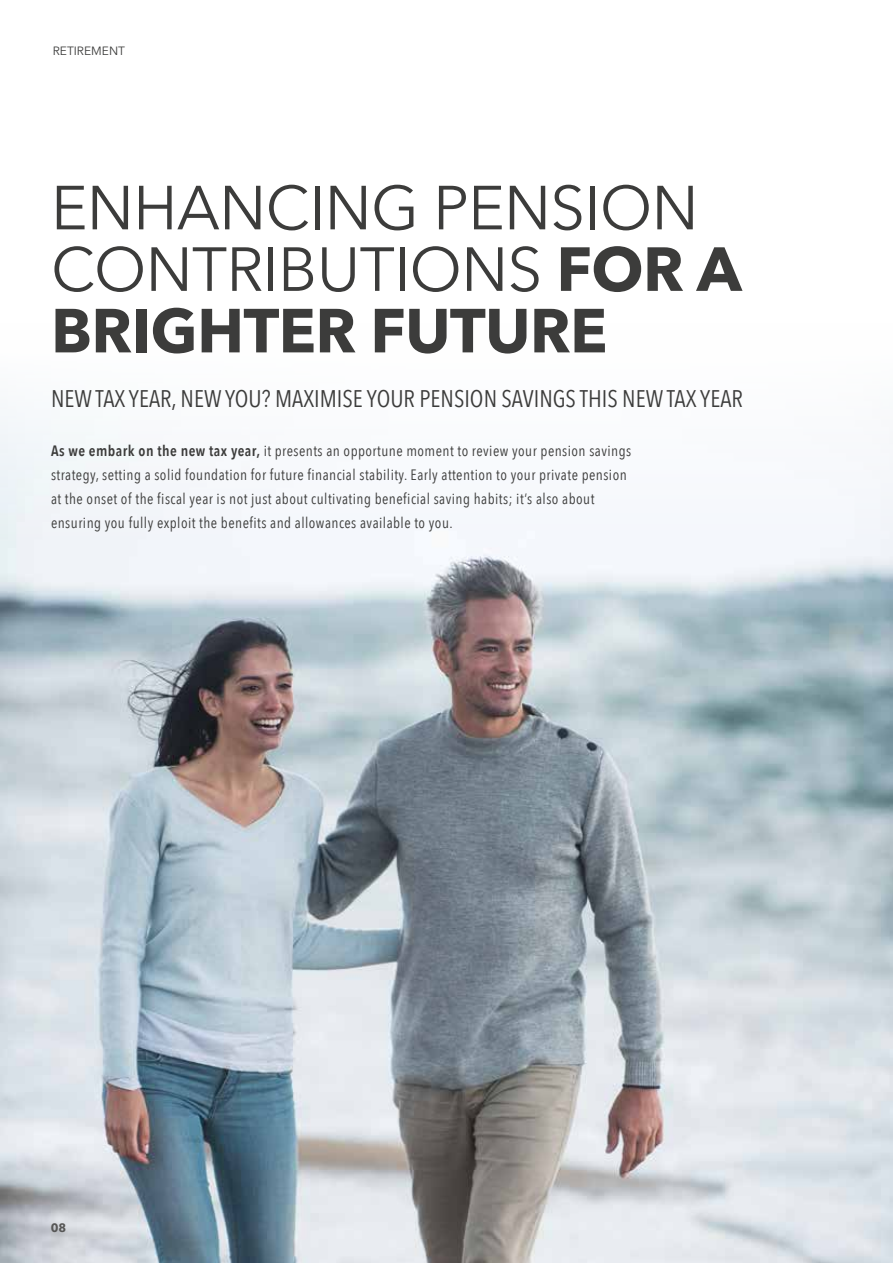
<style>
.page{position:relative;width:893px;height:1263px;background:#fff}
.page>*{position:absolute;margin:0;border:0;box-sizing:border-box;transform-origin:0 0}
.t1{font:61.5px/61.5px "Avenir Next";letter-spacing:-.01em;color:#3c3c3b}
.t2{font:24px "Avenir Next Condensed";color:#3c3c3b}
.t3{font:15px/24px "Avenir Next Condensed";letter-spacing:.03em;color:#3c3c3b}
.t4{font:12px "Avenir Next";color:#3c3c3b}
.t5{font:700 12px "Avenir Next";color:#575756}
.s1{font-weight:700}
.s2{font-weight:600}
</style>
<div class="page">
<img style="left:0;top:416px;width:893px;height:847px">
<p class="t4" style="left:53px;top:40px;width:74px">RETIREMENT</p>
<h1 class="t1" style="left:51px;top:175px;width:692px">ENHANCING PENSION<br>CONTRIBUTIONS <span class="s1">FOR A<br>BRIGHTER FUTURE</span></h1>
<h2 class="t2" style="left:51px;top:378px;width:693px">NEW TAX YEAR, NEW YOU? MAXIMISE YOUR PENSION SAVINGS THIS NEW TAX YEAR</h2>
<p class="t3" style="left:51px;top:438px;width:582px"><span class="s2">As we embark on the new tax year,</span> it presents an opportune moment to review your pension savings strategy, setting a solid foundation for future financial stability. Early attention to your private pension at the onset of the fiscal year is not just about cultivating beneficial saving habits; it’s also about ensuring you fully exploit the benefits and allowances available to you.</p>
<p class="t5" style="left:51px;top:1218px;width:17px">08</p>
</div>
